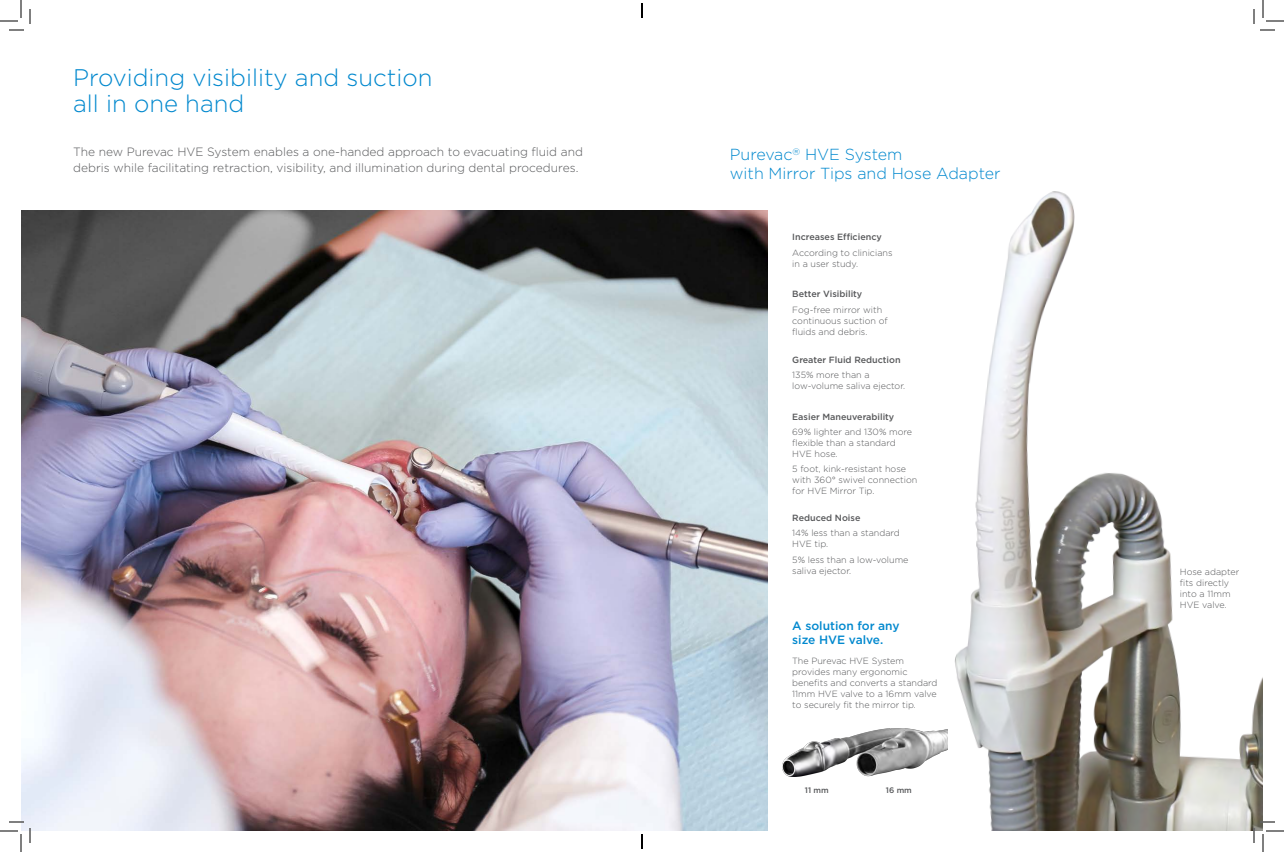
<style>
.page{position:relative;width:1284px;height:852px;background:#fff}
.page>*{position:absolute;margin:0;border:0;box-sizing:border-box;transform-origin:0 0}
.t1{font:300 24px/26px "Gotham";color:#0088ce}
.t2{font:300 16px/19.2px "Gotham";color:#0088ce}
.t3{font:300 12px/16.5px "Gotham";color:#57585a}
.t4{font:500 12px/14px "Gotham";color:#0088ce}
.t5{font:300 9px/11px "Gotham";color:#57585a}
.t6{font:500 9px "Gotham";color:#57585a}
.t7{font:500 8px "Gotham";color:#57585a}
</style>
<div class="page">
<img style="left:954px;top:191px;width:309px;height:640px">
<img style="left:21px;top:210px;width:747px;height:621px">
<img style="left:782px;top:728px;width:166px;height:49px">
<svg style="left:0;top:0;width:31px;height:31px"></svg>
<svg style="left:0;top:821px;width:31px;height:31px"></svg>
<svg style="left:1253px;top:0;width:31px;height:31px"></svg>
<svg style="left:1253px;top:821px;width:31px;height:31px"></svg>
<svg style="left:641px;top:3px;width:2px;height:15px"></svg>
<svg style="left:641px;top:834px;width:2px;height:15px"></svg>
<p class="t1" style="left:73px;top:64px;width:361px">Providing visibility and suction all in one hand</p>
<p class="t3" style="left:73px;top:143px;width:511px">The new Purevac HVE System enables a one-handed approach to evacuating fluid and debris while facilitating retraction, visibility, and illumination during dental procedures.</p>
<p class="t2" style="left:730px;top:145px;width:272px">Purevac<sup>®</sup> HVE System<br>with Mirror Tips and Hose Adapter</p>
<p class="t6" style="left:792px;top:232px;width:91px">Increases Efficiency</p>
<p class="t5" style="left:792px;top:247px;width:102px">According to clinicians in a user study.</p>
<p class="t6" style="left:792px;top:289px;width:72px">Better Visibility</p>
<p class="t5" style="left:792px;top:304px;width:97px">Fog-free mirror with continuous suction of fluids and debris.</p>
<p class="t6" style="left:792px;top:355px;width:110px">Greater Fluid Reduction</p>
<p class="t5" style="left:792px;top:370px;width:114px">135% more than a low-volume saliva ejector.</p>
<p class="t6" style="left:792px;top:411px;width:104px">Easier Maneuverability</p>
<p class="t5" style="left:792px;top:426px;width:121px">69% lighter and 130% more flexible than a standard<br>HVE hose.</p>
<p class="t5" style="left:792px;top:464px;width:127px">5 foot, kink-resistant hose with 360° swivel connection for HVE Mirror Tip.</p>
<p class="t6" style="left:792px;top:513px;width:70px">Reduced Noise</p>
<p class="t5" style="left:792px;top:528px;width:109px">14% less than a standard<br>HVE tip.</p>
<p class="t5" style="left:792px;top:554px;width:118px">5% less than a low-volume saliva ejector.</p>
<p class="t4" style="left:792px;top:618px;width:109px">A solution for any size HVE valve.</p>
<p class="t5" style="left:792px;top:655px;width:147px">The Purevac HVE System provides many ergonomic benefits and converts a standard<br>11mm HVE valve to a 16mm valve to securely fit the mirror tip.</p>
<p class="t7" style="left:805px;top:785px;width:25px">11 mm</p>
<p class="t7" style="left:886px;top:785px;width:28px">16 mm</p>
<p class="t5" style="left:1180px;top:566px;width:61px">Hose adapter fits directly into a 11mm<br>HVE valve.</p>
</div>
